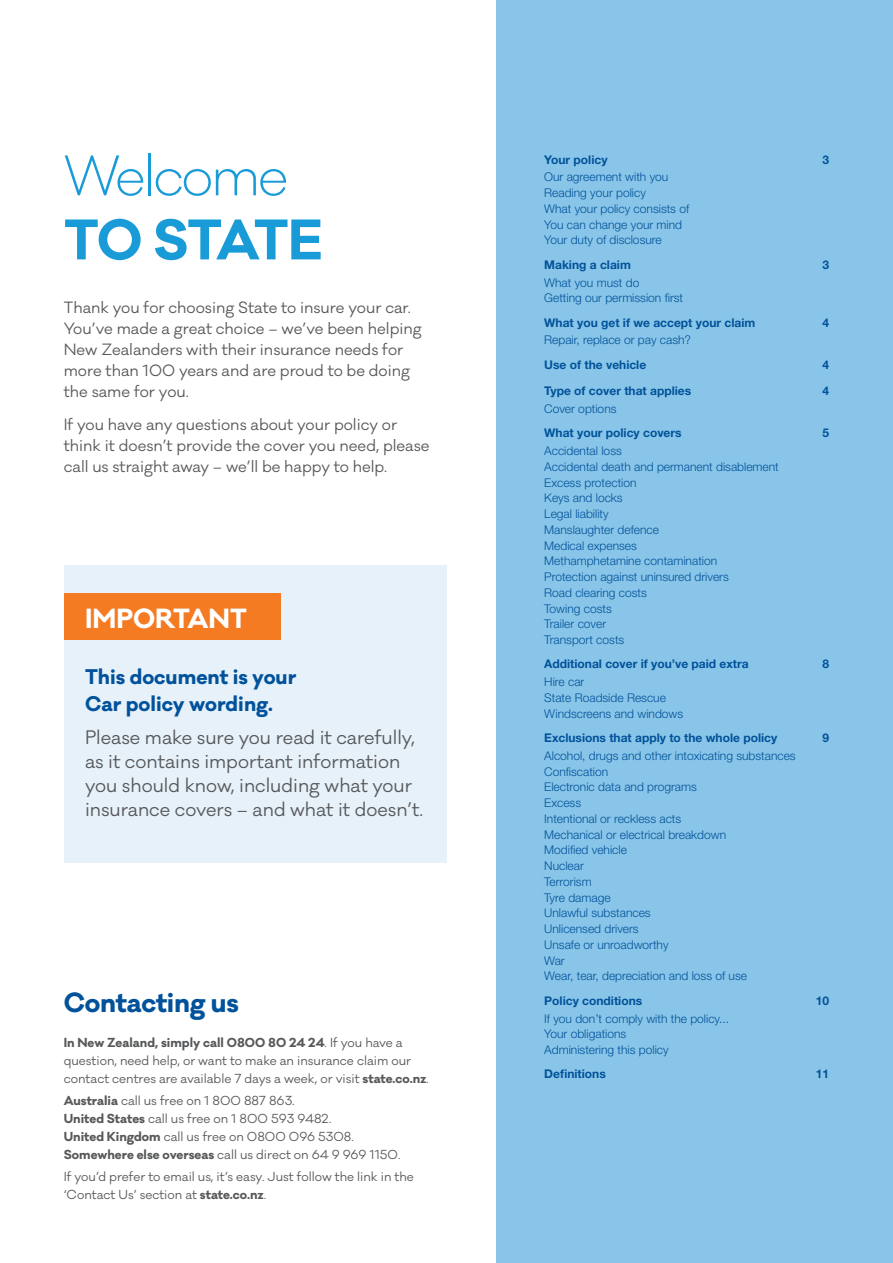
<style>
.page{position:relative;width:893px;height:1263px;background:#fff}
.page>*{position:absolute;margin:0;border:0;box-sizing:border-box;transform-origin:0 0}
.t1{font:300 52.5px "Galano Classic";letter-spacing:-.05em;color:#199bd8}
.t2{font:700 52.5px "Galano Classic";letter-spacing:-.035em;color:#199bd8}
.t3{font:700 25.5px "Galano Classic";letter-spacing:-.01em;color:#01529a}
.t4{font:700 25.5px "Galano Classic";color:#fff}
.t5{font:700 19.5px/27px "Galano Classic";color:#01529a}
.t6{font:18px/24px "Galano Classic";color:#57585a}
.t7{font:15px/21px "Galano Classic";color:#57585a}
.t8{font:300 12px "Helvetica Neue";color:#01529a}
.t9{font:12px/18px "Galano Classic";color:#57585a}
.M_Contents_head_9pt{font:700 12px "Helvetica Neue";color:#01529a}
.s1{font-weight:700}
</style>
<div class="page">
<div style="left:497px;top:0;width:396px;height:1263px;background:#89c5e8"></div>
<div style="left:64px;top:566px;width:382px;height:297px;background:#e6f1f9"></div>
<div style="left:64px;top:594px;width:217px;height:46px;background:#f47b21"></div>
<p class="t1" style="left:64px;top:142px;width:226px">Welcome</p>
<p class="t2" style="left:64px;top:204px;width:260px">TO STATE</p>
<p class="t7" style="left:64px;top:297px;width:360px">Thank you for choosing State to insure your car.<br>You’ve made a great choice – we’ve been helping New Zealanders with their insurance needs for more than 100 years and are proud to be doing the same for you.</p>
<p class="t7" style="left:64px;top:415px;width:367px">If you have any questions about your policy or think it doesn’t provide the cover you need, please call us straight away – we’ll be happy to help.</p>
<p class="t4" style="left:85px;top:601px;width:163px">IMPORTANT</p>
<p class="t5" style="left:85px;top:663px;width:213px">This document is your<br>Car policy wording.</p>
<p class="t6" style="left:85px;top:725px;width:340px">Please make sure you read it carefully, as it contains important information you should know, including what your insurance covers – and what it doesn’t.</p>
<p class="t3" style="left:64px;top:985px;width:177px">Contacting us</p>
<p class="t9" style="left:64px;top:1033px;width:366px"><span class="s1">In New Zealand, simply call 0800 80 24 24</span>. If you have a question, need help, or want to make an insurance claim our contact centres are available 7 days a week, or visit <span class="s1">state.co.nz</span>.</p>
<p class="t9" style="left:64px;top:1092px;width:338px"><span class="s1">Australia</span> call us free on 1 800 887 863.<br><span class="s1">United States</span> call us free on 1 800 593 9482.<br><span class="s1">United Kingdom</span> call us free on 0800 096 5308.<br><span class="s1">Somewhere else overseas</span> call us direct on 64 9 969 1150.</p>
<p class="t9" style="left:64px;top:1168px;width:352px">If you’d prefer to email us, it’s easy. Just follow the link in the ‘Contact Us’ section at <span class="s1">state.co.nz</span>.</p>
<p class="M_Contents_head_9pt" style="left:544px;top:152px;width:65px">Your policy</p>
<p class="M_Contents_head_9pt" style="left:822px;top:152px;width:8px">3</p>
<p class="t8" style="left:544px;top:170px;width:126px">Our agreement with you</p>
<p class="t8" style="left:544px;top:186px;width:103px">Reading your policy</p>
<p class="t8" style="left:544px;top:201px;width:146px">What your policy consists of</p>
<p class="t8" style="left:544px;top:217px;width:139px">You can change your mind</p>
<p class="t8" style="left:544px;top:233px;width:119px">Your duty of disclosure</p>
<p class="M_Contents_head_9pt" style="left:544px;top:257px;width:88px">Making a claim</p>
<p class="M_Contents_head_9pt" style="left:822px;top:257px;width:8px">3</p>
<p class="t8" style="left:544px;top:275px;width:97px">What you must do</p>
<p class="t8" style="left:544px;top:291px;width:140px">Getting our permission first</p>
<p class="M_Contents_head_9pt" style="left:544px;top:315px;width:213px">What you get if we accept your claim</p>
<p class="M_Contents_head_9pt" style="left:822px;top:315px;width:8px">4</p>
<p class="t8" style="left:544px;top:333px;width:148px">Repair, replace or pay cash?</p>
<p class="M_Contents_head_9pt" style="left:544px;top:357px;width:103px">Use of the vehicle</p>
<p class="M_Contents_head_9pt" style="left:822px;top:357px;width:8px">4</p>
<p class="M_Contents_head_9pt" style="left:544px;top:383px;width:148px">Type of cover that applies</p>
<p class="M_Contents_head_9pt" style="left:822px;top:383px;width:8px">4</p>
<p class="t8" style="left:544px;top:401px;width:74px">Cover options</p>
<p class="M_Contents_head_9pt" style="left:544px;top:425px;width:139px">What your policy covers</p>
<p class="M_Contents_head_9pt" style="left:822px;top:425px;width:8px">5</p>
<p class="t8" style="left:544px;top:443px;width:79px">Accidental loss</p>
<p class="t8" style="left:544px;top:459px;width:236px">Accidental death and permanent disablement</p>
<p class="t8" style="left:544px;top:475px;width:94px">Excess protection</p>
<p class="t8" style="left:544px;top:491px;width:80px">Keys and locks</p>
<p class="t8" style="left:544px;top:506px;width:66px">Legal liability</p>
<p class="t8" style="left:544px;top:522px;width:116px">Manslaughter defence</p>
<p class="t8" style="left:544px;top:538px;width:94px">Medical expenses</p>
<p class="t8" style="left:544px;top:554px;width:174px">Methamphetamine contamination</p>
<p class="t8" style="left:544px;top:569px;width:186px">Protection against uninsured drivers</p>
<p class="t8" style="left:544px;top:585px;width:104px">Road clearing costs</p>
<p class="t8" style="left:544px;top:601px;width:69px">Towing costs</p>
<p class="t8" style="left:544px;top:617px;width:63px">Trailer cover</p>
<p class="t8" style="left:544px;top:632px;width:82px">Transport costs</p>
<p class="M_Contents_head_9pt" style="left:544px;top:657px;width:206px">Additional cover if you’ve paid extra</p>
<p class="M_Contents_head_9pt" style="left:822px;top:657px;width:8px">8</p>
<p class="t8" style="left:544px;top:675px;width:42px">Hire car</p>
<p class="t8" style="left:544px;top:690px;width:123px">State Roadside Rescue</p>
<p class="t8" style="left:544px;top:706px;width:140px">Windscreens and windows</p>
<p class="M_Contents_head_9pt" style="left:544px;top:730px;width:235px">Exclusions that apply to the whole policy</p>
<p class="M_Contents_head_9pt" style="left:822px;top:730px;width:8px">9</p>
<p class="t8" style="left:544px;top:748px;width:253px">Alcohol, drugs and other intoxicating substances</p>
<p class="t8" style="left:544px;top:764px;width:66px">Confiscation</p>
<p class="t8" style="left:544px;top:780px;width:154px">Electronic data and programs</p>
<p class="t8" style="left:544px;top:795px;width:38px">Excess</p>
<p class="t8" style="left:544px;top:811px;width:138px">Intentional or reckless acts</p>
<p class="t8" style="left:544px;top:827px;width:183px">Mechanical or electrical breakdown</p>
<p class="t8" style="left:544px;top:843px;width:84px">Modified vehicle</p>
<p class="t8" style="left:544px;top:858px;width:41px">Nuclear</p>
<p class="t8" style="left:544px;top:874px;width:49px">Terrorism</p>
<p class="t8" style="left:544px;top:890px;width:68px">Tyre damage</p>
<p class="t8" style="left:544px;top:906px;width:108px">Unlawful substances</p>
<p class="t8" style="left:544px;top:921px;width:96px">Unlicensed drivers</p>
<p class="t8" style="left:544px;top:937px;width:126px">Unsafe or unroadworthy</p>
<p class="t8" style="left:544px;top:953px;width:22px">War</p>
<p class="t8" style="left:544px;top:969px;width:204px">Wear, tear, depreciation and loss of use</p>
<p class="M_Contents_head_9pt" style="left:544px;top:993px;width:99px">Policy conditions</p>
<p class="M_Contents_head_9pt" style="left:816px;top:993px;width:15px">10</p>
<p class="t8" style="left:544px;top:1011px;width:186px">If you don’t comply with the policy...</p>
<p class="t8" style="left:544px;top:1027px;width:84px">Your obligations</p>
<p class="t8" style="left:544px;top:1042px;width:126px">Administering this policy</p>
<p class="M_Contents_head_9pt" style="left:544px;top:1066px;width:63px">Definitions</p>
<p class="M_Contents_head_9pt" style="left:816px;top:1066px;width:15px">11</p>
</div>
